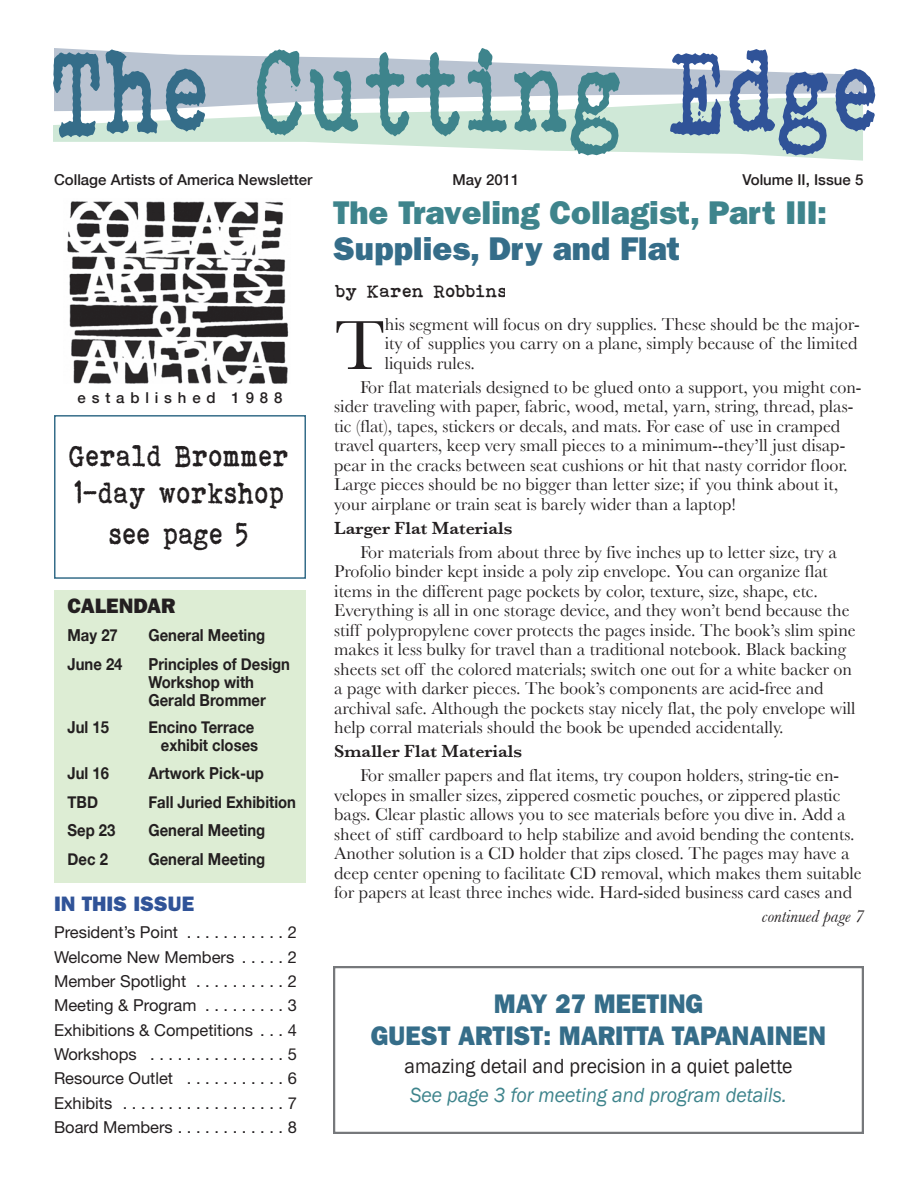
<style>
.page{position:relative;width:918px;height:1188px;background:#fff}
.page>*{position:absolute;margin:0;border:0;box-sizing:border-box;transform-origin:0 0}
.t1{font:120px "Bohemian Type Writer";color:#3e848c;scale:.73 1}
.t2{font:72.15px "Baskerville";color:#231f20}
.t3{font:33px "ITC Franklin Gothic Std Hvy";color:#3e848c}
.t4{font:33px "ITC Franklin Gothic Std Hvy";color:#356d89}
.t5{font:30.6px/36.5px "Bohemian Type Writer";color:#231f20;scale:.83 1}
.t6{font:27px/31.5px "ITC Franklin Gothic Std Hvy";color:#356d89;text-align:center;scale:.95 1}
.t7{font:21px "Franklin Gothic";color:#231f20;scale:.95 1}
.t8{font:italic 21px "Franklin Gothic";color:#3e848c;scale:.95 1}
.t9{font:21px "ITC Franklin Gothic Std Hvy";color:#305398}
.t10{font:21px "ITC Franklin Gothic Std Hvy";color:#231f20}
.t11{font:18px/19.5px "Baskerville";color:#231f20}
.t12{font:600 18px "Baskerville";color:#231f20}
.t13{font:italic 18px "Baskerville";color:#231f20}
.t14{font:18px "Bohemian Type Writer";color:#231f20}
.t15{font:16.5px/24.3px "Helvetica Neue LT Std";color:#231f20;text-align:justify}
.t16{font:700 16.5px/18px "Helvetica Neue";color:#231f20;scale:.9 1}
.t17{font:500 15px "Helvetica Neue";color:#231f20}
.t18{font:500 15px "Helvetica Neue";letter-spacing:.39em;color:#231f20}
.s1{color:#356d89}
.s2{color:#305398}
</style>
<div class="page">
<div style="left:54px;top:591px;width:252px;height:292px;background:#ddedd4"></div>
<img style="left:67px;top:201px;width:222px;height:183px">
<svg style="left:54px;top:48px;width:810px;height:49px;fill:#b9c3d1"></svg>
<svg style="left:53px;top:97px;width:810px;height:64px;fill:#cfe8d7"></svg>
<div style="left:333px;top:966px;width:531px;height:168px;border:2px solid #76787b"></div>
<div style="left:54px;top:415px;width:252px;height:164px;border:2px solid #356d89"></div>
<h1 class="t1" style="left:53px;top:22px;width:1139px"><span class="s1">The</span> Cutting <span class="s2">Edge</span></h1>
<p class="t17" style="left:54px;top:171px;width:260px">Collage Artists of America Newsletter</p>
<p class="t17" style="left:453px;top:171px;width:68px">May 2011</p>
<p class="t17" style="left:742px;top:171px;width:122px">Volume II, Issue 5</p>
<h3 class="t3" style="left:333px;top:201px;width:496px">The Traveling Collagist, Part III:</h3>
<h3 class="t4" style="left:333px;top:237px;width:349px">Supplies, Dry and Flat</h3>
<p class="t18" style="left:78px;top:388px;width:206px">established 1988</p>
<h3 class="t5" style="left:70px;top:437px;width:267px">Gerald Brommer<br>1-day workshop</h3>
<h3 class="t5" style="left:110px;top:515px;width:170px">see page 5</h3>
<p class="t10" style="left:68px;top:598px;width:109px">CALENDAR</p>
<p class="t16" style="left:68px;top:626px;width:57px">May 27</p>
<p class="t16" style="left:149px;top:626px;width:131px">General Meeting</p>
<p class="t16" style="left:68px;top:655px;width:63px">June 24</p>
<p class="t16" style="left:149px;top:655px;width:159px">Principles of Design<br>Workshop with<br>Gerald Brommer</p>
<p class="t16" style="left:68px;top:718px;width:48px">Jul 15</p>
<p class="t16" style="left:149px;top:718px;width:123px;text-align:right">Encino Terrace exhibit closes</p>
<p class="t16" style="left:68px;top:764px;width:48px">Jul 16</p>
<p class="t16" style="left:149px;top:764px;width:130px">Artwork Pick-up</p>
<p class="t16" style="left:68px;top:793px;width:35px">TBD</p>
<p class="t16" style="left:149px;top:793px;width:165px">Fall Juried Exhibition</p>
<p class="t16" style="left:68px;top:821px;width:55px">Sep 23</p>
<p class="t16" style="left:149px;top:821px;width:131px">General Meeting</p>
<p class="t16" style="left:68px;top:850px;width:46px">Dec 2</p>
<p class="t16" style="left:149px;top:850px;width:131px">General Meeting</p>
<p class="t9" style="left:54px;top:897px;width:142px">IN THIS ISSUE</p>
<p class="t15" style="left:54px;top:922px;width:244px">President’s Point . . . . . . . . . . . 2<br>Welcome New Members . . . . . 2<br>Member Spotlight . . . . . . . . . . 2<br>Meeting &amp; Program . . . . . . . . . 3<br>Exhibitions &amp; Competitions . . . 4<br>Workshops . . . . . . . . . . . . . . . 5<br>Resource Outlet . . . . . . . . . . . 6<br>Exhibits . . . . . . . . . . . . . . . . . . 7<br>Board Members . . . . . . . . . . . . 8</p>
<p class="t14" style="left:336px;top:281px;width:174px">by Karen Robbins</p>
<h2 class="t2" style="left:335px;top:304px;width:52px">T</h2>
<p class="t11" style="left:385px;top:314px;width:476px">his segment will focus on dry supplies. These should be the major&shy;ity of supplies you carry on a plane, simply because of the limited liquids rules.</p>
<p class="t11" style="left:334px;top:377px;width:529px;text-indent:26px">For flat materials designed to be glued onto a support, you might con&shy;sider traveling with paper, fabric, wood, metal, yarn, string, thread, plas&shy;tic (flat), tapes, stickers or decals, and mats. For ease of use in cramped travel quarters, keep very small pieces to a minimum--they’ll just disap&shy;pear in the cracks between seat cushions or hit that nasty corridor floor.<br>Large pieces should be no bigger than letter size; if you think about it, your airplane or train seat is barely wider than a laptop!</p>
<p class="t12" style="left:334px;top:518px;width:180px">Larger Flat Materials</p>
<p class="t11" style="left:334px;top:542px;width:523px;text-indent:26px">For materials from about three by five inches up to letter size, try a Profolio binder kept inside a poly zip envelope. You can organize flat items in the different page pockets by color, texture, size, shape, etc.<br>Everything is all in one storage device, and they won’t bend because the stiff polypropylene cover protects the pages inside. The book’s slim spine makes it less bulky for travel than a traditional notebook. Black backing sheets set off the colored materials; switch one out for a white backer on a page with darker pieces. The book’s components are acid-free and archival safe. Although the pockets stay nicely flat, the poly envelope will help corral materials should the book be upended accidentally.</p>
<p class="t12" style="left:334px;top:741px;width:189px">Smaller Flat Materials</p>
<p class="t11" style="left:334px;top:766px;width:529px;text-indent:26px">For smaller papers and flat items, try coupon holders, string-tie en&shy;velopes in smaller sizes, zippered cosmetic pouches, or zippered plastic bags. Clear plastic allows you to see materials before you dive in. Add a sheet of stiff cardboard to help stabilize and avoid bending the contents.<br>Another solution is a CD holder that zips closed. The pages may have a deep center opening to facilitate CD removal, which makes them suitable for papers at least three inches wide. Hard-sided business card cases and</p>
<p class="t13" style="left:762px;top:906px;width:104px">continued page 7</p>
<h3 class="t6" style="left:371px;top:990px;width:480px">MAY 27 MEETING<br>GUEST ARTIST: MARITTA TAPANAINEN</h3>
<p class="t7" style="left:405px;top:1054px;width:410px">amazing detail and precision in a quiet palette</p>
<p class="t8" style="left:410px;top:1082px;width:398px">See page 3 for meeting and program details.</p>
</div>
